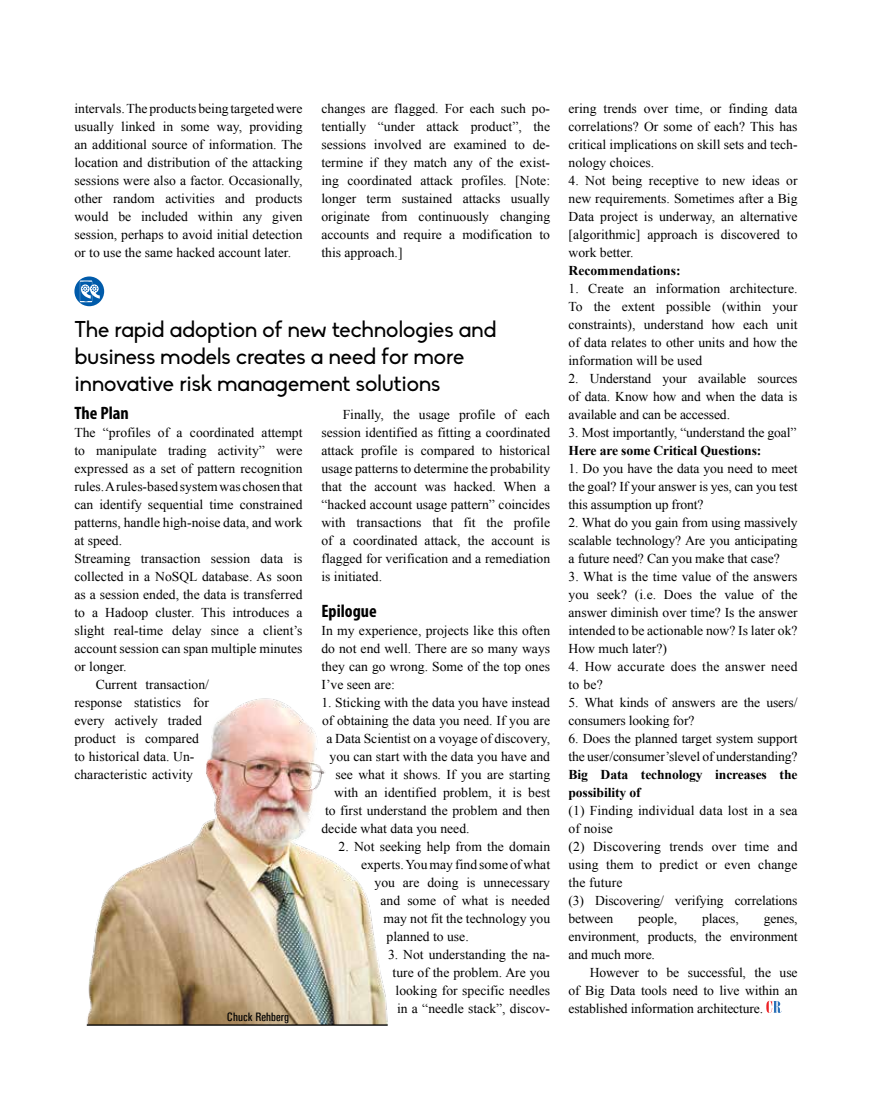
<style>
.page{position:relative;width:872px;height:1106px;background:#fff}
.page>*{position:absolute;margin:0;border:0;box-sizing:border-box;transform-origin:0 0}
.t1{font:22.5px/27px "Biko";letter-spacing:-.005em;color:#000}
.t2{font:700 condensed 18px "Myriad Pro";color:#000}
.t3{font:13.5px/18px "Times New Roman";color:#000;text-align:justify}
.t4{font:700 13.5px/18px "Times New Roman";letter-spacing:-.01em;color:#000}
.t5{font:13.5px/18px "Times New Roman";letter-spacing:.02em;color:#000}
.t6{font:500 condensed 12.15px "Univers";color:#000}
</style>
<div class="page">
<svg style="left:766px;top:1000px;width:15px;height:12px"></svg>
<img style="left:87px;top:698px;width:301px;height:326px">
<hr style="left:87px;top:1024px;width:301px;height:1px;background:#000">
<svg style="left:74px;top:276px;width:30px;height:30px"></svg>
<svg style="left:80px;top:280px;width:20px;height:22px"></svg>
<p class="t3" style="left:74px;top:99px;width:230px">intervals. The products being targeted were usually linked in some way, providing an additional source of information. The location and distribution of the attacking sessions were also a factor. Occasionally, other random activities and products would be included within any given session, perhaps to avoid initial detection or to use the same hacked account later.</p>
<p class="t3" style="left:321px;top:99px;width:230px">changes are flagged. For each such po&shy;tentially “under attack product”, the sessions involved are examined to de&shy;termine if they match any of the exist&shy;ing coordinated attack profiles. [Note: longer term sustained attacks usually originate from continuously changing accounts and require a modification to this approach.]</p>
<h1 class="t1" style="left:74px;top:316px;width:423px">The rapid adoption of new technologies and business models creates a need for more innovative risk management solutions</h1>
<h2 class="t2" style="left:74px;top:401px;width:56px">The Plan</h2>
<p class="t3" style="left:74px;top:423px;width:230px">The “profiles of a coordinated attempt</p>
<p class="t3" style="left:74px;top:441px;width:230px">to manipulate trading activity” were</p>
<p class="t3" style="left:74px;top:459px;width:230px">expressed as a set of pattern recognition</p>
<p class="t3" style="left:74px;top:477px;width:230px">rules. A rules-based system was chosen that</p>
<p class="t3" style="left:74px;top:495px;width:230px">can identify sequential time constrained</p>
<p class="t3" style="left:74px;top:513px;width:230px">patterns, handle high-noise data, and work</p>
<p class="t3" style="left:74px;top:531px;width:49px">at speed.</p>
<p class="t3" style="left:74px;top:549px;width:230px">Streaming transaction session data is</p>
<p class="t3" style="left:74px;top:567px;width:230px">collected in a NoSQL database. As soon</p>
<p class="t3" style="left:74px;top:585px;width:230px">as a session ended, the data is transferred</p>
<p class="t3" style="left:74px;top:603px;width:229px">to a Hadoop cluster. This introduces a</p>
<p class="t3" style="left:74px;top:621px;width:230px">slight real-time delay since a client’s</p>
<p class="t3" style="left:74px;top:639px;width:230px">account session can span multiple minutes</p>
<p class="t3" style="left:74px;top:657px;width:54px">or longer.</p>
<p class="t3" style="left:96px;top:675px;width:115px">Current transaction/</p>
<p class="t3" style="left:74px;top:693px;width:136px">response statistics for</p>
<p class="t3" style="left:74px;top:711px;width:129px">every actively traded</p>
<p class="t3" style="left:74px;top:729px;width:126px">product is compared</p>
<p class="t3" style="left:74px;top:747px;width:121px">to historical data. Un-</p>
<p class="t3" style="left:74px;top:765px;width:120px">characteristic activity</p>
<p class="t6" style="left:227px;top:1009px;width:63px">Chuck Rehberg</p>
<p class="t3" style="left:321px;top:405px;width:230px;text-indent:21px">Finally, the usage profile of each session identified as fitting a coordinated attack profile is compared to historical usage patterns to determine the probability that the account was hacked. When a “hacked account usage pattern” coincides with transactions that fit the profile of a coordinated attack, the account is flagged for verification and a remediation is initiated.</p>
<h2 class="t2" style="left:321px;top:599px;width:57px">Epilogue</h2>
<p class="t3" style="left:321px;top:621px;width:230px">In my experience, projects like this often do not end well. There are so many ways they can go wrong. Some of the top ones I’ve seen are:</p>
<p class="t3" style="left:321px;top:693px;width:230px">1. Sticking with the data you have instead</p>
<p class="t3" style="left:322px;top:711px;width:230px">of obtaining the data you need. If you are</p>
<p class="t3" style="left:326px;top:729px;width:225px">a Data Scientist on a voyage of discovery,</p>
<p class="t3" style="left:329px;top:747px;width:222px">you can start with the data you have and</p>
<p class="t3" style="left:335px;top:765px;width:216px">see what it shows. If you are starting</p>
<p class="t3" style="left:334px;top:783px;width:218px">with an identified problem, it is best</p>
<p class="t3" style="left:325px;top:801px;width:227px">to first understand the problem and then</p>
<p class="t3" style="left:321px;top:819px;width:150px">decide what data you need.</p>
<p class="t3" style="left:338px;top:837px;width:213px">2. Not seeking help from the domain</p>
<p class="t3" style="left:361px;top:855px;width:191px">experts. You may find some of what</p>
<p class="t3" style="left:374px;top:873px;width:177px">you are doing is unnecessary</p>
<p class="t3" style="left:380px;top:891px;width:171px">and some of what is needed</p>
<p class="t3" style="left:383px;top:909px;width:168px">may not fit the technology you</p>
<p class="t3" style="left:386px;top:927px;width:84px">planned to use.</p>
<p class="t3" style="left:388px;top:945px;width:164px;text-align:right">3. Not understanding the na&shy;ture of the problem. Are you looking for specific needles in a “needle stack”, discov-</p>
<p class="t3" style="left:568px;top:99px;width:230px">ering trends over time, or finding data correlations? Or some of each? This has critical implications on skill sets and tech&shy;nology choices.</p>
<p class="t3" style="left:568px;top:171px;width:230px">4. Not being receptive to new ideas or new requirements. Sometimes after a Big Data project is underway, an alternative [algorithmic] approach is discovered to work better.</p>
<p class="t4" style="left:568px;top:261px;width:114px">Recommendations:</p>
<p class="t3" style="left:568px;top:279px;width:230px">1. Create an information architecture.<br>To the extent possible (within your constraints), understand how each unit of data relates to other units and how the information will be used</p>
<p class="t3" style="left:568px;top:369px;width:230px">2. Understand your available sources of data. Know how and when the data is available and can be accessed.</p>
<p class="t3" style="left:568px;top:423px;width:229px">3. Most importantly, “understand the goal”</p>
<p class="t4" style="left:568px;top:441px;width:194px">Here are some Critical Questions:</p>
<p class="t3" style="left:568px;top:459px;width:230px">1. Do you have the data you need to meet the goal? If your answer is yes, can you test this assumption up front?</p>
<p class="t3" style="left:568px;top:513px;width:230px">2. What do you gain from using massively scalable technology? Are you anticipating a future need? Can you make that case?</p>
<p class="t3" style="left:568px;top:567px;width:230px">3. What is the time value of the answers you seek? (i.e. Does the value of the answer diminish over time? Is the answer intended to be actionable now? Is later ok?<br>How much later?)</p>
<p class="t5" style="left:568px;top:657px;width:230px">4. How accurate does the answer need to be?</p>
<p class="t3" style="left:568px;top:693px;width:230px">5. What kinds of answers are the users/ consumers looking for?</p>
<p class="t3" style="left:568px;top:729px;width:230px">6. Does the planned target system support the user/consumer’slevel of understanding?</p>
<p class="t4" style="left:568px;top:764px;width:230px">Big Data technology increases the possibility of</p>
<p class="t3" style="left:568px;top:801px;width:230px;text-align:left">(1) Finding individual data lost in a sea of noise<br>(2) Discovering trends over time and using them to predict or even change the future<br>(3) Discovering/ verifying correlations between</p>
<p class="t3" style="left:638px;top:909px;width:40px">people,</p>
<p class="t3" style="left:702px;top:909px;width:38px">places,</p>
<p class="t3" style="left:568px;top:909px;width:230px;text-indent:195px">genes, environment, products, the environment and much more.</p>
<p class="t3" style="left:568px;top:963px;width:230px;text-indent:21px">However to be successful, the use of Big Data tools need to live within an established information architecture.</p>
</div>
